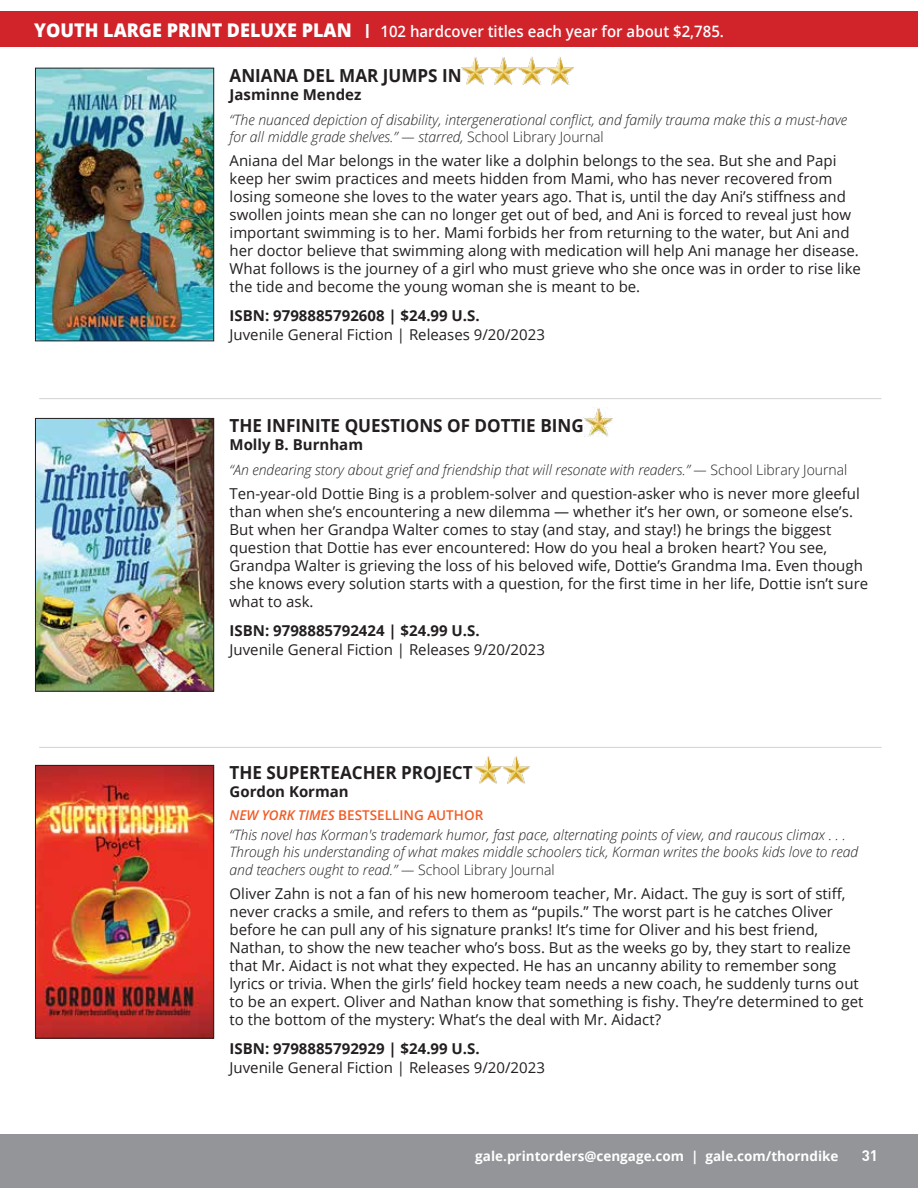
<style>
.page{position:relative;width:918px;height:1188px;background:#fff}
.page>*{position:absolute;margin:0;border:0;box-sizing:border-box;transform-origin:0 0}
.t1{font:700 18px "Open Sans";color:#231f20;scale:.95 1}
.t2{font:600 15.75px "Open Sans";color:#fff;scale:.95 1}
.t3{font:15px/18px "Open Sans";color:#231f20}
.t4{font:700 15px "Open Sans";color:#231f20}
.t5{font:700 15px "DIN Offc";color:#fff}
.t6{font:italic 300 14.25px/17.2px "Open Sans";color:#231f20}
.t7{font:700 13.5px "Open Sans";color:#fff}
.t8{font:600 13.5px "Open Sans";color:#f15b24}
.s1{font-weight:800;font-size:18.9px}
.s2{font-size:19.5px}
.s3{font-style:normal}
.s4{font-style:italic}
</style>
<div class="page">
<div style="left:0;top:1134px;width:918px;height:54px;background:#939598"></div>
<div style="left:0;top:11px;width:918px;height:36px;background:#d1232a"></div>
<hr style="left:39px;top:398px;width:843px;height:1px;background:#d1d2d4">
<hr style="left:39px;top:747px;width:843px;height:1px;background:#d1d2d4">
<img style="left:37px;top:70px;width:175px;height:269px">
<div style="left:35px;top:68px;width:179px;height:273px;border:1px solid #231f20"></div>
<img style="left:37px;top:420px;width:175px;height:270px">
<div style="left:35px;top:418px;width:179px;height:274px;border:1px solid #231f20"></div>
<img style="left:37px;top:767px;width:175px;height:270px">
<div style="left:35px;top:765px;width:179px;height:274px;border:1px solid #231f20"></div>
<img style="left:461px;top:57px;width:112px;height:28px">
<img style="left:583px;top:408px;width:29px;height:29px">
<img style="left:474px;top:756px;width:55px;height:28px">
<p class="t2" style="left:34px;top:20px;width:728px"><span class="s1">YOUTH LARGE PRINT DELUXE PLAN</span> <span class="s2">I</span> 102 hardcover titles each year for about $2,785.</p>
<p class="t1" style="left:230px;top:62px;width:246px">ANIANA DEL MAR JUMPS IN</p>
<p class="t4" style="left:230px;top:84px;width:133px">Jasminne Mendez</p>
<p class="t6" style="left:230px;top:110px;width:619px">“The nuanced depiction of disability, intergenerational conflict, and family trauma make this a must-have for all middle grade shelves.” — starred, <span class="s3">School Library Journal</span></p>
<p class="t3" style="left:230px;top:151px;width:633px">Aniana del Mar belongs in the water like a dolphin belongs to the sea. But she and Papi keep her swim practices and meets hidden from Mami, who has never recovered from losing someone she loves to the water years ago. That is, until the day Ani’s stiffness and swollen joints mean she can no longer get out of bed, and Ani is forced to reveal just how important swimming is to her. Mami forbids her from returning to the water, but Ani and her doctor believe that swimming along with medication will help Ani manage her disease.<br>What follows is the journey of a girl who must grieve who she once was in order to rise like the tide and become the young woman she is meant to be.</p>
<p class="t4" style="left:230px;top:305px;width:252px">ISBN: 9798885792608 | $24.99 U.S.</p>
<p class="t3" style="left:230px;top:325px;width:317px">Juvenile General Fiction | Releases 9/20/2023</p>
<p class="t1" style="left:230px;top:413px;width:374px">THE INFINITE QUESTIONS OF DOTTIE BING</p>
<p class="t4" style="left:230px;top:434px;width:135px">Molly B. Burnham</p>
<p class="t6" style="left:230px;top:461px;width:619px">“An endearing story about grief and friendship that will resonate with readers.” — <span class="s3">School Library Journal</span></p>
<p class="t3" style="left:230px;top:485px;width:640px">Ten-year-old Dottie Bing is a problem-solver and question-asker who is never more gleeful than when she’s encountering a new dilemma — whether it’s her own, or someone else’s.<br>But when her Grandpa Walter comes to stay (and stay, and stay!) he brings the biggest question that Dottie has ever encountered: How do you heal a broken heart? You see, Grandpa Walter is grieving the loss of his beloved wife, Dottie’s Grandma Ima. Even though she knows every solution starts with a question, for the first time in her life, Dottie isn’t sure what to ask.</p>
<p class="t4" style="left:230px;top:620px;width:252px">ISBN: 9798885792424 | $24.99 U.S.</p>
<p class="t3" style="left:230px;top:641px;width:317px">Juvenile General Fiction | Releases 9/20/2023</p>
<p class="t1" style="left:230px;top:760px;width:257px">THE SUPERTEACHER PROJECT</p>
<p class="t4" style="left:230px;top:781px;width:121px">Gordon Korman</p>
<p class="t8" style="left:230px;top:805px;width:255px"><span class="s4">NEW YORK TIMES</span> BESTSELLING AUTHOR</p>
<p class="t6" style="left:230px;top:826px;width:630px">“This novel has Korman's trademark humor, fast pace, alternating points of view, and raucous climax . . .<br>Through his understanding of what makes middle schoolers tick, Korman writes the books kids love to read and teachers ought to read.” — <span class="s3">School Library Journal</span></p>
<p class="t3" style="left:230px;top:884px;width:635px">Oliver Zahn is not a fan of his new homeroom teacher, Mr. Aidact. The guy is sort of stiff, never cracks a smile, and refers to them as “pupils.” The worst part is he catches Oliver before he can pull any of his signature pranks! It’s time for Oliver and his best friend, Nathan, to show the new teacher who’s boss. But as the weeks go by, they start to realize that Mr. Aidact is not what they expected. He has an uncanny ability to remember song lyrics or trivia. When the girls’ field hockey team needs a new coach, he suddenly turns out to be an expert. Oliver and Nathan know that something is fishy. They’re determined to get to the bottom of the mystery: What’s the deal with Mr. Aidact?</p>
<p class="t4" style="left:230px;top:1037px;width:252px">ISBN: 9798885792929 | $24.99 U.S.</p>
<p class="t3" style="left:230px;top:1058px;width:317px">Juvenile General Fiction | Releases 9/20/2023</p>
<p class="t7" style="left:475px;top:1146px;width:365px">gale.printorders@cengage.com | gale.com/thorndike</p>
<p class="t5" style="left:862px;top:1146px;width:18px">31</p>
</div>
